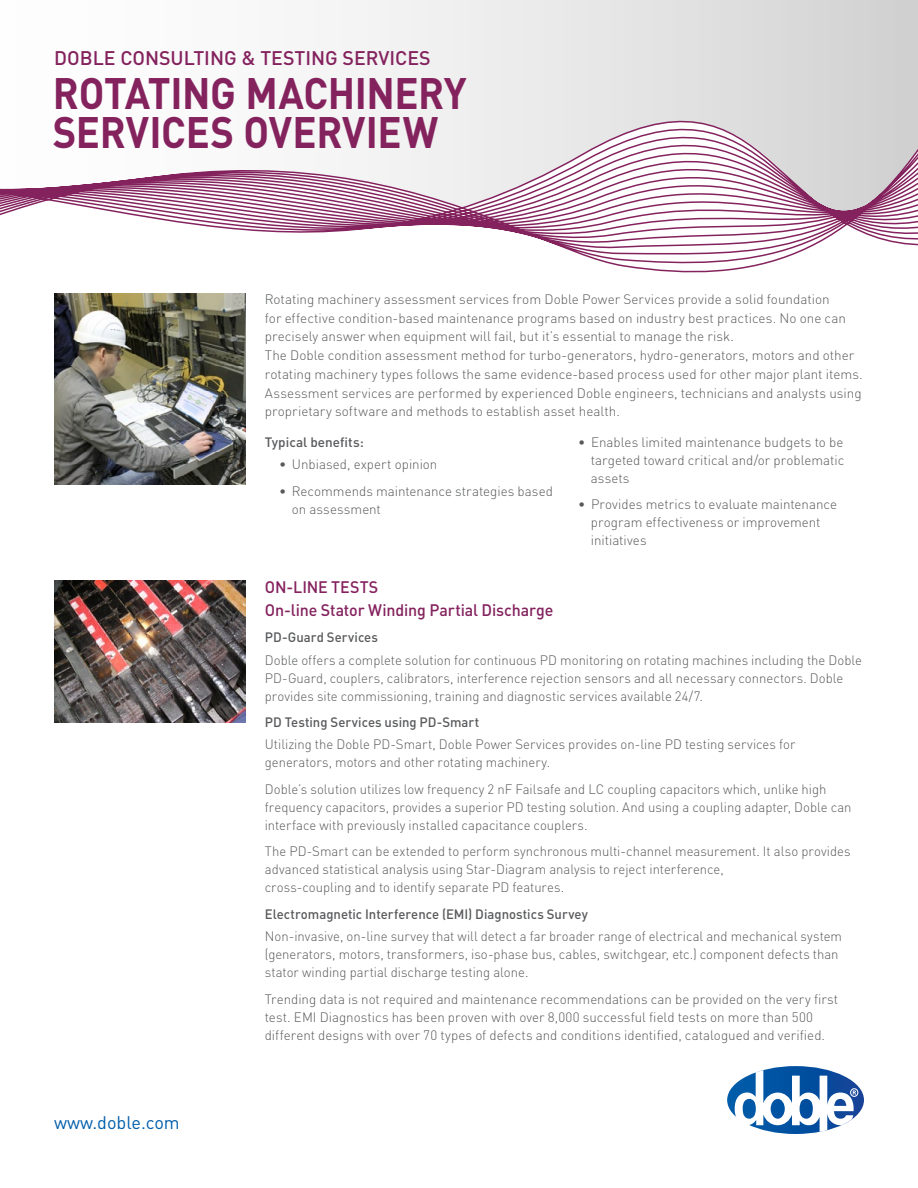
<style>
.page{position:relative;width:918px;height:1188px;background:#fff}
.page>*{position:absolute;margin:0;border:0;box-sizing:border-box;transform-origin:0 0}
.t1{font:700 43.5px/39px "DIN Pro";letter-spacing:-.01em;color:#84225e;scale:.92 1}
.t2{font:500 19.5px "DIN Pro";color:#84225e}
.t3{font:18px "DIN Pro";color:#005daa}
.t4{font:500 16.5px/23px "DIN Pro";letter-spacing:-.01em;color:#84225e}
.t5{font:300 13.5px/18px "DIN Pro";color:#58595b}
.t6{font:500 13.5px "DIN Pro";color:#58595b}
</style>
<div class="page">
<svg style="left:0;top:41px;width:918px;height:253px"></svg>
<svg style="left:727px;top:1066px;width:137px;height:68px"></svg>
<img style="left:54px;top:294px;width:192px;height:190px">
<img style="left:54px;top:580px;width:192px;height:143px">
<h2 class="t2" style="left:54px;top:42px;width:378px">DOBLE CONSULTING &amp; TESTING SERVICES</h2>
<h1 class="t1" style="left:53px;top:68px;width:451px">ROTATING MACHINERY<br>SERVICES OVERVIEW</h1>
<p class="t5" style="left:265px;top:289px;width:599px;line-height:18.8px">Rotating machinery assessment services from Doble Power Services provide a solid foundation<br>for effective condition-based maintenance programs based on industry best practices. No one can precisely answer when equipment will fail, but it’s essential to manage the risk.<br>The Doble condition assessment method for turbo-generators, hydro-generators, motors and other rotating machinery types follows the same evidence-based process used for other major plant items.<br>Assessment services are performed by experienced Doble engineers, technicians and analysts using proprietary software and methods to establish asset health.</p>
<p class="t6" style="left:265px;top:431px;width:101px">Typical benefits:</p>
<p class="t5" style="left:279px;top:454px;width:160px">• Unbiased, expert opinion</p>
<p class="t5" style="left:292px;top:481px;width:263px;text-indent:-13px">• Recommends maintenance strategies based on assessment</p>
<p class="t5" style="left:591px;top:432px;width:255px;text-align:justify;text-indent:-13px">• Enables limited maintenance budgets to be targeted toward critical and/or problematic assets</p>
<p class="t5" style="left:591px;top:494px;width:248px;text-indent:-13px">• Provides metrics to evaluate maintenance program effectiveness or improvement initiatives</p>
<h3 class="t3" style="left:54px;top:1108px;width:127px">www.doble.com</h3>
<p class="t4" style="left:265px;top:574px;width:290px">ON-LINE TESTS<br>On-line Stator Winding Partial Discharge</p>
<p class="t6" style="left:265px;top:626px;width:115px">PD-Guard Services</p>
<p class="t5" style="left:265px;top:649px;width:599px">Doble offers a complete solution for continuous PD monitoring on rotating machines including the Doble<br>PD-Guard, couplers, calibrators, interference rejection sensors and all necessary connectors. Doble provides site commissioning, training and diagnostic services available 24/7.</p>
<p class="t6" style="left:265px;top:711px;width:216px">PD Testing Services using PD-Smart</p>
<p class="t5" style="left:265px;top:734px;width:532px">Utilizing the Doble PD-Smart, Doble Power Services provides on-line PD testing services for generators, motors and other rotating machinery.</p>
<p class="t5" style="left:265px;top:779px;width:588px">Doble’s solution utilizes low frequency 2 nF Failsafe and LC coupling capacitors which, unlike high frequency capacitors, provides a superior PD testing solution. And using a coupling adapter, Doble can interface with previously installed capacitance couplers.</p>
<p class="t5" style="left:265px;top:841px;width:587px">The PD-Smart can be extended to perform synchronous multi-channel measurement. It also provides advanced statistical analysis using Star-Diagram analysis to reject interference,<br>cross-coupling and to identify separate PD features.</p>
<p class="t6" style="left:265px;top:903px;width:325px">Electromagnetic Interference (EMI) Diagnostics Survey</p>
<p class="t5" style="left:265px;top:926px;width:579px">Non-invasive, on-line survey that will detect a far broader range of electrical and mechanical system (generators, motors, transformers, iso-phase bus, cables, switchgear, etc.) component defects than stator winding partial discharge testing alone.</p>
<p class="t5" style="left:265px;top:989px;width:575px">Trending data is not required and maintenance recommendations can be provided on the very first test. EMI Diagnostics has been proven with over 8,000 successful field tests on more than 500 different designs with over 70 types of defects and conditions identified, catalogued and verified.</p>
</div>
